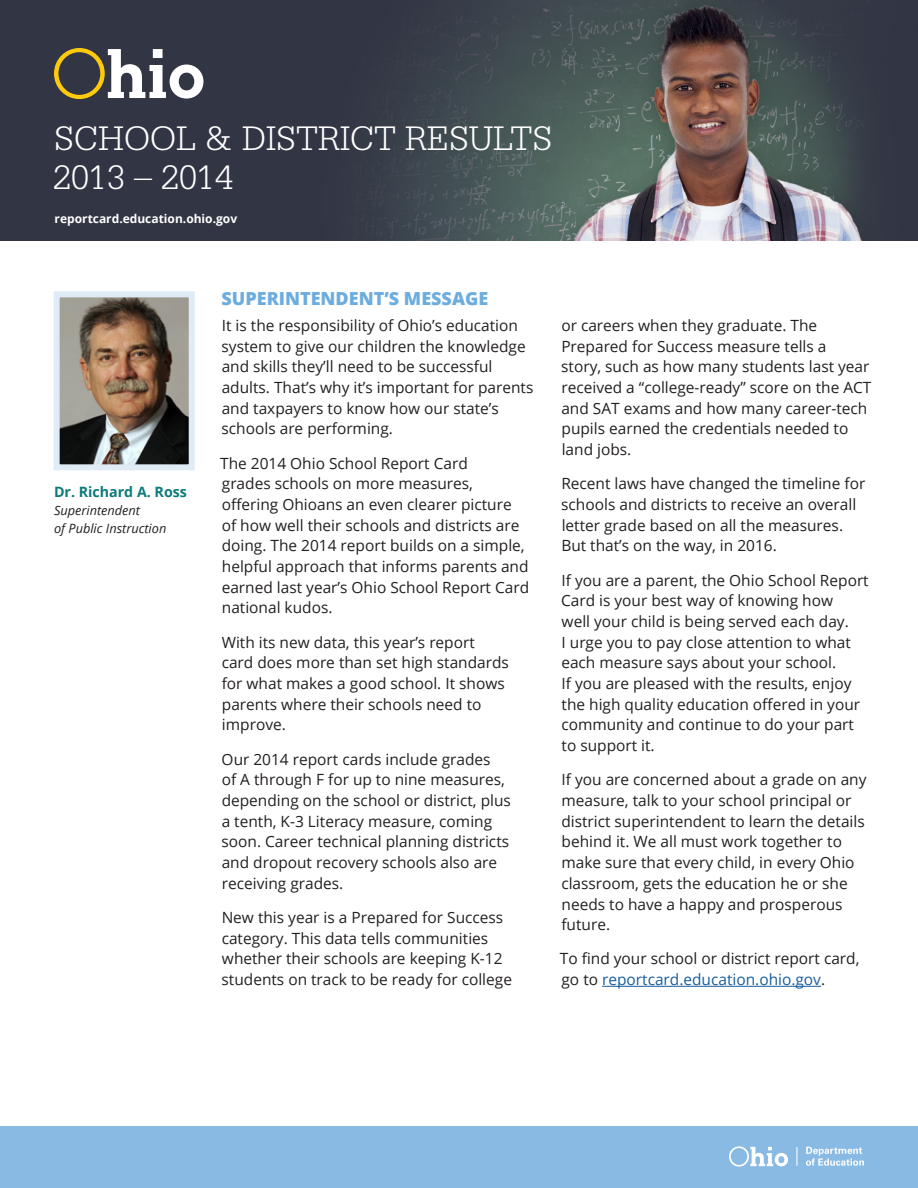
<style>
.page{position:relative;width:918px;height:1188px;background:#fff}
.page>*{position:absolute;margin:0;border:0;box-sizing:border-box;transform-origin:0 0}
.t1{font:300 36px "Serifa";color:#fff}
.AHD{font:800 18px "Open Sans";color:#6caddf}
.BOD_w_space{font:15.45px/20.7px "Open Sans";color:#231f20}
.t2{font:700 14.25px "Open Sans";color:#0b7b7b}
.t3{font:italic 12.75px/18px "Open Sans";color:#231f20}
.t4{font:700 12px "Open Sans";color:#fff}
.s1{color:#175d9e}
</style>
<div class="page">
<div style="left:0;top:0;width:918px;height:241px;background:#323544"></div>
<img style="left:203px;top:0;width:662px;height:241px">
<svg style="left:54px;top:48px;width:149px;height:51px"></svg>
<hr style="left:602px;top:986px;width:219px;height:1px;background:#175d9e">
<div style="left:0;top:1126px;width:918px;height:62px;background:#89bae4"></div>
<svg style="left:729px;top:1146px;width:59px;height:21px"></svg>
<svg style="left:796px;top:1147px;width:1px;height:19px"></svg>
<svg style="left:806px;top:1147px;width:58px;height:19px"></svg>
<img style="left:61px;top:298px;width:127px;height:165px">
<div style="left:54px;top:291px;width:141px;height:179px;border:6px solid #dfebf7"></div>
<p class="t1" style="left:54px;top:119px;width:500px">SCHOOL &amp; DISTRICT RESULTS</p>
<p class="t1" style="left:53px;top:158px;width:182px">2013 – 2014</p>
<p class="t4" style="left:55px;top:210px;width:184px">reportcard.education.ohio.gov</p>
<p class="t2" style="left:54px;top:482px;width:135px">Dr. Richard A. Ross</p>
<p class="t3" style="left:54px;top:501px;width:114px">Superintendent<br>of Public Instruction</p>
<p class="AHD" style="left:221px;top:285px;width:268px">SUPERINTENDENT’S MESSAGE</p>
<p class="BOD_w_space" style="left:222px;top:314px;width:313px">It is the responsibility of Ohio’s education system to give our children the knowledge and skills they’ll need to be successful adults. That’s why it’s important for parents and taxpayers to know how our state’s schools are performing.</p>
<p class="BOD_w_space" style="left:220px;top:452px;width:311px">The 2014 Ohio School Report Card<br>grades schools on more measures, offering Ohioans an even clearer picture<br>of how well their schools and districts are doing. The 2014 report builds on a simple, helpful approach that informs parents and earned last year’s Ohio School Report Card national kudos.</p>
<p class="BOD_w_space" style="left:222px;top:631px;width:289px">With its new data, this year’s report card does more than set high standards for what makes a good school. It shows parents where their schools need to improve.</p>
<p class="BOD_w_space" style="left:222px;top:748px;width:291px">Our 2014 report cards include grades<br>of A through F for up to nine measures, depending on the school or district, plus a tenth, K-3 Literacy measure, coming soon. Career technical planning districts and dropout recovery schools also are receiving grades.</p>
<p class="BOD_w_space" style="left:222px;top:907px;width:292px">New this year is a Prepared for Success category. This data tells communities whether their schools are keeping K-12 students on track to be ready for college</p>
<p class="BOD_w_space" style="left:561px;top:314px;width:312px">or careers when they graduate. The Prepared for Success measure tells a<br>story, such as how many students last year received a “college-ready” score on the ACT and SAT exams and how many career-tech pupils earned the credentials needed to land jobs.</p>
<p class="BOD_w_space" style="left:561px;top:473px;width:306px">Recent laws have changed the timeline for schools and districts to receive an overall letter grade based on all the measures.<br>But that’s on the way, in 2016.</p>
<p class="BOD_w_space" style="left:561px;top:569px;width:309px">If you are a parent, the Ohio School Report Card is your best way of knowing how<br>well your child is being served each day.<br>I urge you to pay close attention to what each measure says about your school.<br>If you are pleased with the results, enjoy the high quality education offered in your community and continue to do your part to support it.</p>
<p class="BOD_w_space" style="left:561px;top:769px;width:307px">If you are concerned about a grade on any measure, talk to your school principal or district superintendent to learn the details behind it. We all must work together to make sure that every child, in every Ohio classroom, gets the education he or she needs to have a happy and prosperous future.</p>
<p class="BOD_w_space" style="left:560px;top:948px;width:301px">To find your school or district report card, go to <span class="s1">reportcard.education.ohio.gov</span>.</p>
</div>
